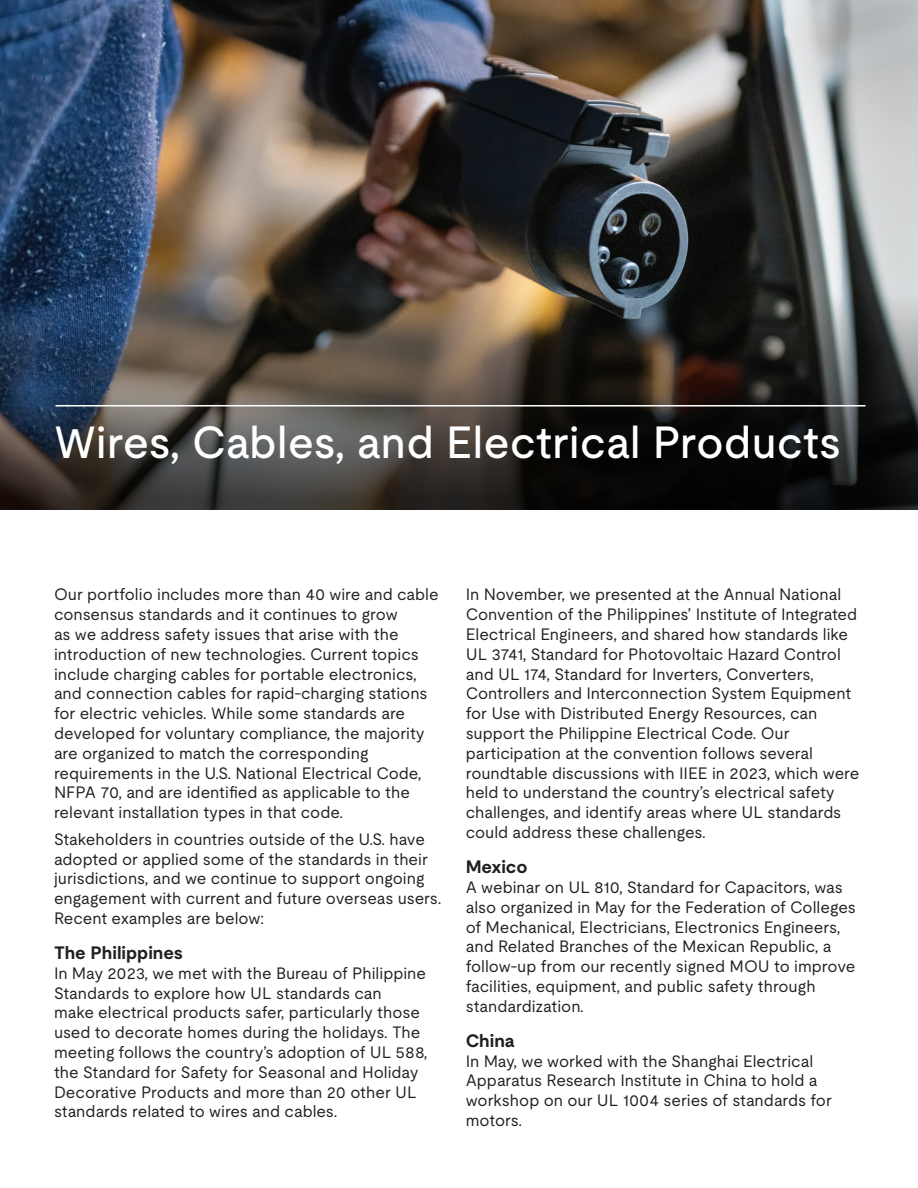
<style>
.page{position:relative;width:918px;height:1188px;background:#fff}
.page>*{position:absolute;margin:0;border:0;box-sizing:border-box;transform-origin:0 0}
.t1{font:500 45px "UL Moderat";color:#fff}
.t2{font:700 18px "UL Moderat";color:#231f20}
.t3{font:16.5px/19.8px "UL Moderat";color:#231f20}
</style>
<div class="page">
<img style="left:0;top:0;width:918px;height:293px">
<svg style="left:0;top:293px;width:918px;height:217px;background:#3a3835"></svg>
<hr style="left:56px;top:405px;width:810px;height:1px;background:#fff">
<h1 class="t1" style="left:54px;top:407px;width:789px">Wires, Cables, and Electrical Products</h1>
<p class="t3" style="left:54px;top:584px;width:386px">Our portfolio includes more than 40 wire and cable consensus standards and it continues to grow<br>as we address safety issues that arise with the introduction of new technologies. Current topics include charging cables for portable electronics, and connection cables for rapid-charging stations for electric vehicles. While some standards are developed for voluntary compliance, the majority are organized to match the corresponding requirements in the U.S. National Electrical Code, NFPA 70, and are identified as applicable to the relevant installation types in that code.</p>
<p class="t3" style="left:54px;top:829px;width:389px">Stakeholders in countries outside of the U.S. have adopted or applied some of the standards in their jurisdictions, and we continue to support ongoing engagement with current and future overseas users.<br>Recent examples are below:</p>
<p class="t2" style="left:54px;top:939px;width:131px">The Philippines</p>
<p class="t3" style="left:54px;top:963px;width:375px">In May 2023, we met with the Bureau of Philippine Standards to explore how UL standards can<br>make electrical products safer, particularly those used to decorate homes during the holidays. The meeting follows the country’s adoption of UL 588, the Standard for Safety for Seasonal and Holiday Decorative Products and more than 20 other UL standards related to wires and cables.</p>
<p class="t3" style="left:466px;top:584px;width:395px">In November, we presented at the Annual National Convention of the Philippines’ Institute of Integrated Electrical Engineers, and shared how standards like UL 3741, Standard for Photovoltaic Hazard Control and UL 174, Standard for Inverters, Converters, Controllers and Interconnection System Equipment for Use with Distributed Energy Resources, can support the Philippine Electrical Code. Our participation at the convention follows several roundtable discussions with IIEE in 2023, which were held to understand the country’s electrical safety challenges, and identify areas where UL standards could address these challenges.</p>
<p class="t2" style="left:466px;top:853px;width:63px">Mexico</p>
<p class="t3" style="left:466px;top:877px;width:392px">A webinar on UL 810, Standard for Capacitors, was also organized in May for the Federation of Colleges of Mechanical, Electricians, Electronics Engineers, and Related Branches of the Mexican Republic, a follow-up from our recently signed MOU to improve facilities, equipment, and public safety through standardization.</p>
<p class="t2" style="left:466px;top:1026px;width:50px">China</p>
<p class="t3" style="left:466px;top:1051px;width:368px">In May, we worked with the Shanghai Electrical Apparatus Research Institute in China to hold a workshop on our UL 1004 series of standards for motors.</p>
</div>
